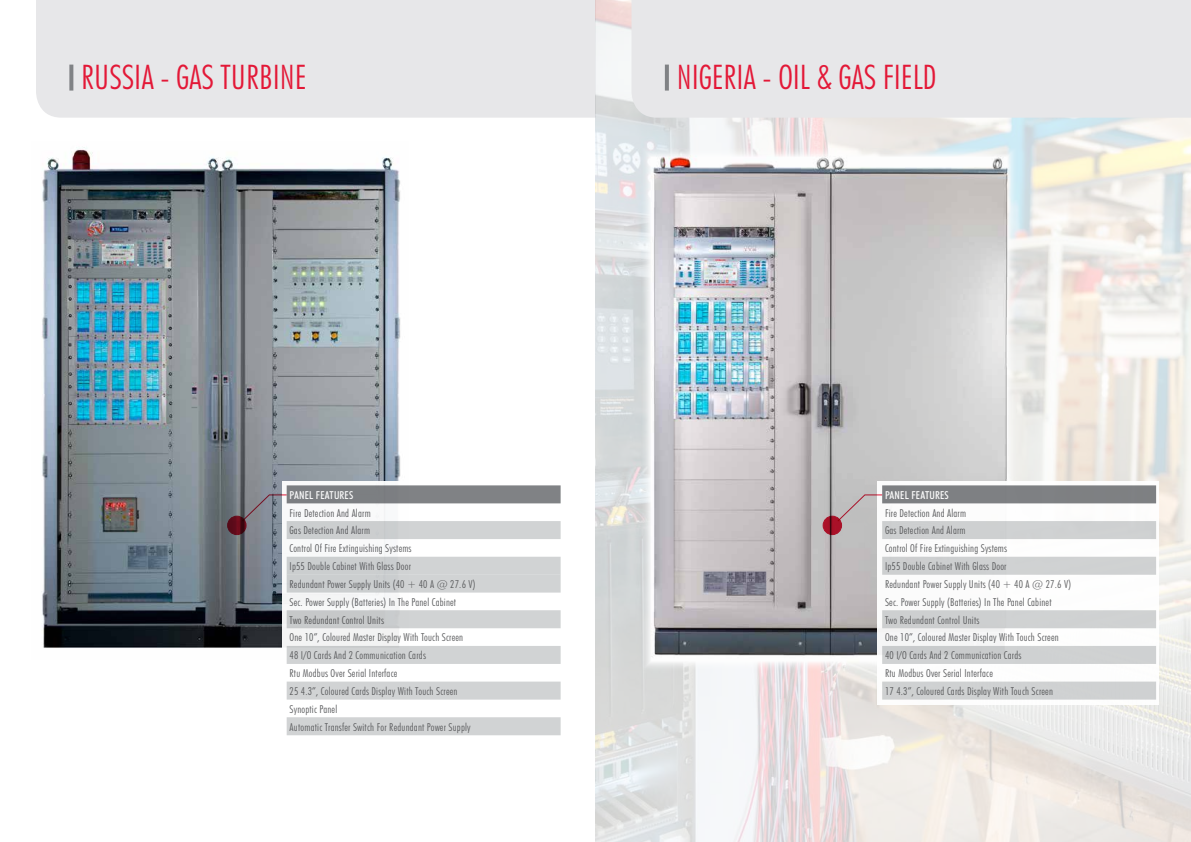
<style>
.page{position:relative;width:1191px;height:842px;background:#fff}
.page>*{position:absolute;margin:0;border:0;box-sizing:border-box;transform-origin:0 0}
.t1{font:300 condensed 34px "Futura BT";color:#e31837}
.t2{font:300 condensed 11px/17.8px "Futura BT";letter-spacing:.02em;color:#58595b}
.t3{font:500 condensed 11px "Futura BT";letter-spacing:.02em;color:#fff}
</style>
<div class="page">
<img style="left:42px;top:147px;width:359px;height:501px">
<div style="left:36px;top:0;width:559px;height:118px;background:#e7e7e9"></div>
<svg style="left:69px;top:65px;width:4px;height:26px"></svg>
<div style="left:282px;top:481px;width:281px;height:259px;background:#fff"></div>
<div style="left:287px;top:485px;width:273px;height:18px;background:#808285"></div>
<div style="left:287px;top:521px;width:273px;height:18px;background:#d1d3d4"></div>
<div style="left:287px;top:557px;width:273px;height:18px;background:#d1d3d4"></div>
<div style="left:287px;top:575px;width:273px;height:18px;background:#d1d3d4"></div>
<div style="left:287px;top:610px;width:273px;height:18px;background:#d1d3d4"></div>
<div style="left:287px;top:646px;width:273px;height:18px;background:#d1d3d4"></div>
<div style="left:287px;top:682px;width:273px;height:18px;background:#d1d3d4"></div>
<div style="left:287px;top:717px;width:273px;height:18px;background:#d1d3d4"></div>
<svg style="left:228px;top:516px;width:18px;height:19px"></svg>
<div style="left:227px;top:516px;width:19px;height:19px;border:1px solid #e31837;border-radius:50%"></div>
<svg style="left:241px;top:494px;width:47px;height:28px"></svg>
<img style="left:595px;top:0;width:596px;height:842px">
<img style="left:641px;top:146px;width:377px;height:526px">
<div style="left:631px;top:0;width:560px;height:118px;background:#e7e7e9"></div>
<hr style="left:665px;top:65px;width:4px;height:26px;background:#808285">
<div style="left:877px;top:481px;width:282px;height:223px;background:#fff"></div>
<div style="left:882px;top:485px;width:274px;height:18px;background:#808285"></div>
<div style="left:882px;top:521px;width:274px;height:18px;background:#d1d3d4"></div>
<div style="left:882px;top:557px;width:274px;height:18px;background:#d1d3d4"></div>
<div style="left:882px;top:610px;width:274px;height:18px;background:#d1d3d4"></div>
<div style="left:882px;top:646px;width:274px;height:18px;background:#d1d3d4"></div>
<div style="left:882px;top:682px;width:274px;height:18px;background:#d1d3d4"></div>
<svg style="left:823px;top:516px;width:18px;height:19px"></svg>
<div style="left:822px;top:516px;width:20px;height:19px;border:1px solid #e31837;border-radius:50%"></div>
<svg style="left:836px;top:494px;width:47px;height:28px"></svg>
<h1 class="t1" style="left:81px;top:56px;width:227px">RUSSIA - GAS TURBINE</h1>
<p class="t3" style="left:289px;top:488px;width:65px">PANEL FEATURES</p>
<p class="t2" style="left:289px;top:504px;width:187px">Fire Detection And Alarm<br>Gas Detection And Alarm<br>Control Of Fire Extinguishing Systems<br>Ip55 Double Cabinet With Glass Door<br>Redundant Power Supply Units (40 + 40 A @ 27.6 V)<br>Sec. Power Supply (Batteries) In The Panel Cabinet<br>Two Redundant Control Units<br>One 10”, Coloured Master Display With Touch Screen<br>48 I/O Cards And 2 Communication Cards<br>Rtu Modbus Over Serial Interface<br>25 4.3”, Coloured Cards Display With Touch Screen Synoptic Panel<br>Automatic Transfer Switch For Redundant Power Supply</p>
<h1 class="t1" style="left:676px;top:56px;width:261px">NIGERIA - OIL &amp; GAS FIELD</h1>
<p class="t3" style="left:885px;top:488px;width:65px">PANEL FEATURES</p>
<p class="t2" style="left:885px;top:504px;width:187px">Fire Detection And Alarm<br>Gas Detection And Alarm<br>Control Of Fire Extinguishing Systems<br>Ip55 Double Cabinet With Glass Door<br>Redundant Power Supply Units (40 + 40 A @ 27.6 V)<br>Sec. Power Supply (Batteries) In The Panel Cabinet<br>Two Redundant Control Units<br>One 10”, Coloured Master Display With Touch Screen<br>40 I/O Cards And 2 Communication Cards<br>Rtu Modbus Over Serial Interface<br>17 4.3”, Coloured Cards Display With Touch Screen</p>
</div>
